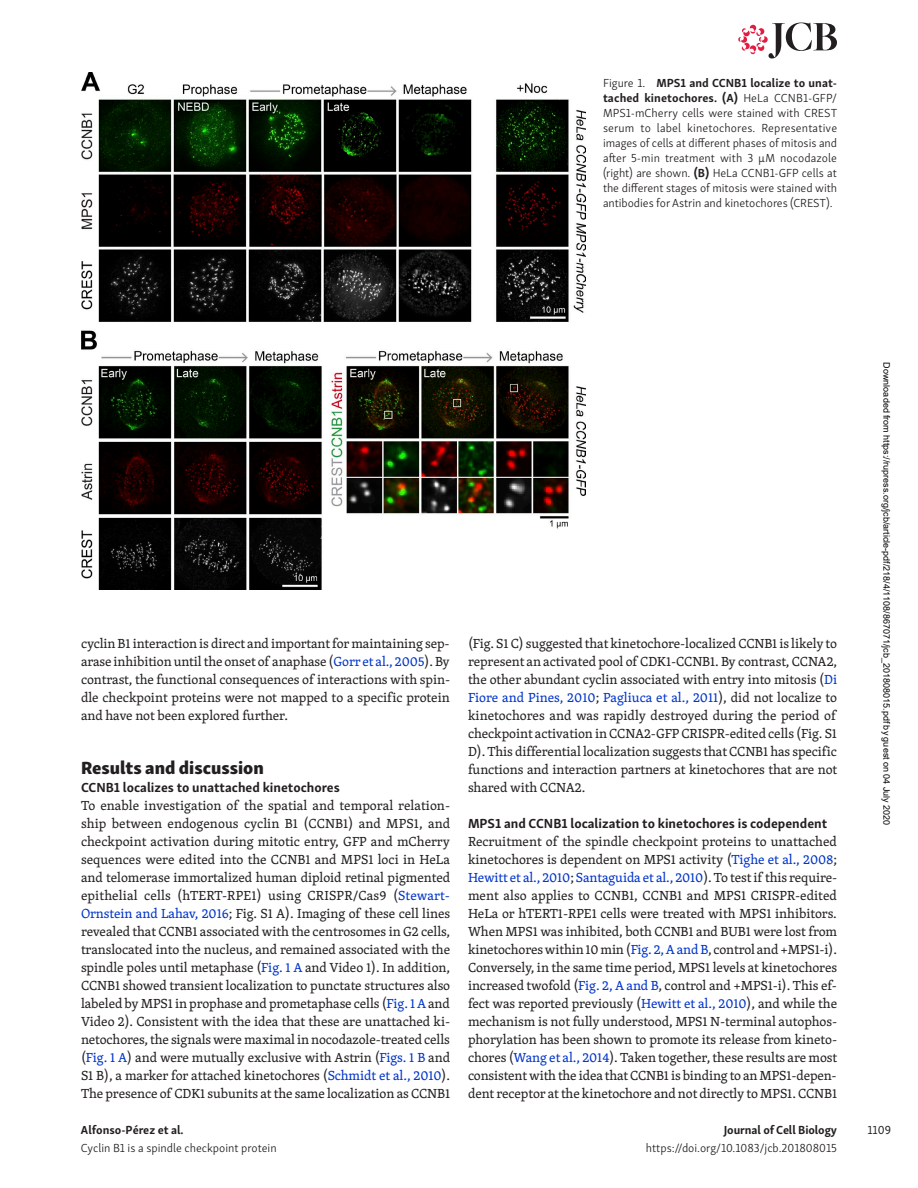
<style>
.page{position:relative;width:918px;height:1188px;background:#fff}
.page>*{position:absolute;margin:0;border:0;box-sizing:border-box;transform-origin:0 0}
.t1{font:18px "Skolar Sans PE Eb";color:#231f20}
.t2{font:13.5px/18px "Skolar PE";letter-spacing:-.005em;color:#231f20;text-align:justify}
.t3{font:700 13.5px "Skolar Sans PE";color:#231f20}
.t4{font:300 12px/15px "Skolar Sans PE";color:#231f20;text-align:justify}
.t5{font:700 12px "Skolar Sans PE";letter-spacing:-.005em;color:#231f20}
.t6{font:12px "Skolar Sans PE";color:#231f20}
.t7{font:9px "Arial";color:#000}
.s1{font-weight:700}
.s2{color:#0034c9}
</style>
<div class="page">
<svg style="left:738px;top:22px;width:99px;height:36px"></svg>
<img style="left:81px;top:72px;width:504px;height:518px">
<p class="t4" style="left:603px;top:75px;width:236px">Figure 1. <span class="s1">MPS1 and CCNB1 localize to unat&shy;tached kinetochores. (A)</span> HeLa CCNB1-GFP/ MPS1-mCherry cells were stained with CREST serum to label kinetochores. Representative images of cells at different phases of mitosis and after 5-min treatment with 3 µM nocodazole (right) are shown. <span class="s1">(B)</span> HeLa CCNB1-GFP cells at the different stages of mitosis were stained with antibodies for Astrin and kinetochores (CREST).</p>
<p class="t2" style="left:81px;top:634px;width:371px">cyclin B1 interaction is direct and important for maintaining sep&shy;arase inhibition until the onset of anaphase (<span class="s2">Gorr et al., 2005</span>). By contrast, the functional consequences of interactions with spin&shy;dle checkpoint proteins were not mapped to a specific protein and have not been explored further.</p>
<h1 class="t1" style="left:81px;top:752px;width:184px">Results and discussion</h1>
<p class="t3" style="left:81px;top:776px;width:260px">CCNB1 localizes to unattached kinetochores</p>
<p class="t2" style="left:81px;top:796px;width:371px">To enable investigation of the spatial and temporal relation&shy;ship between endogenous cyclin B1 (CCNB1) and MPS1, and checkpoint activation during mitotic entry, GFP and mCherry sequences were edited into the CCNB1 and MPS1 loci in HeLa and telomerase immortalized human diploid retinal pigmented epithelial cells (hTERT-RPE1) using CRISPR/Cas9 (<span class="s2">Stewart-Ornstein and Lahav, 2016</span>; Fig. S1 A). Imaging of these cell lines revealed that CCNB1 associated with the centrosomes in G2 cells, translocated into the nucleus, and remained associated with the spindle poles until metaphase (<span class="s2">Fig. 1 A</span> and Video 1). In addition, CCNB1 showed transient localization to punctate structures also labeled by MPS1 in prophase and prometaphase cells (<span class="s2">Fig. 1 A</span> and Video 2). Consistent with the idea that these are unattached ki&shy;netochores, the signals were maximal in nocodazole-treated cells (<span class="s2">Fig. 1 A</span>) and were mutually exclusive with Astrin (<span class="s2">Figs. 1 B</span> and S1 B), a marker for attached kinetochores (<span class="s2">Schmidt et al., 2010</span>).<br>The presence of CDK1 subunits at the same localization as CCNB1</p>
<p class="t5" style="left:81px;top:1120px;width:104px">Alfonso-Pérez et al.</p>
<p class="t4" style="left:81px;top:1140px;width:197px">Cyclin B1 is a spindle checkpoint protein</p>
<p class="t2" style="left:468px;top:634px;width:371px">(Fig. S1 C) suggested that kinetochore-localized CCNB1 is likely to represent an activated pool of CDK1-CCNB1. By contrast, CCNA2, the other abundant cyclin associated with entry into mitosis (<span class="s2">Di Fiore and Pines, 2010</span>; <span class="s2">Pagliuca et al., 2011</span>), did not localize to kinetochores and was rapidly destroyed during the period of checkpoint activation in CCNA2-GFP CRISPR-edited cells (Fig. S1<br>D). This differential localization suggests that CCNB1 has specific functions and interaction partners at kinetochores that are not shared with CCNA2.</p>
<p class="t3" style="left:468px;top:812px;width:361px">MPS1 and CCNB1 localization to kinetochores is codependent</p>
<p class="t2" style="left:468px;top:832px;width:371px">Recruitment of the spindle checkpoint proteins to unattached kinetochores is dependent on MPS1 activity (<span class="s2">Tighe et al., 2008</span>; <span class="s2">Hewitt et al., 2010</span>; <span class="s2">Santaguida et al., 2010</span>). To test if this require&shy;ment also applies to CCNB1, CCNB1 and MPS1 CRISPR-edited HeLa or hTERT1-RPE1 cells were treated with MPS1 inhibitors.<br>When MPS1 was inhibited, both CCNB1 and BUB1 were lost from kinetochores within 10 min (<span class="s2">Fig. 2, A and B</span>, control and +MPS1-i).<br>Conversely, in the same time period, MPS1 levels at kinetochores increased twofold (<span class="s2">Fig. 2, A and B</span>, control and +MPS1-i). This ef&shy;fect was reported previously (<span class="s2">Hewitt et al., 2010</span>), and while the mechanism is not fully understood, MPS1 N-terminal autophos&shy;phorylation has been shown to promote its release from kineto&shy;chores (<span class="s2">Wang et al., 2014</span>). Taken together, these results are most consistent with the idea that CCNB1 is binding to an MPS1-depen&shy;dent receptor at the kinetochore and not directly to MPS1. CCNB1</p>
<p class="t5" style="left:724px;top:1120px;width:115px">Journal of Cell Biology</p>
<p class="t4" style="left:646px;top:1140px;width:193px">https://doi.org/10.1083/jcb.201808015</p>
<p class="t7" style="left:890px;top:362px;width:465px;rotate:90deg">Downloaded from https://rupress.org/jcb/article-pdf/218/4/1108/867071/jcb_201808015.pdf by guest on 04 July 2020</p>
<p class="t6" style="left:867px;top:1121px;width:25px">1109</p>
</div>
